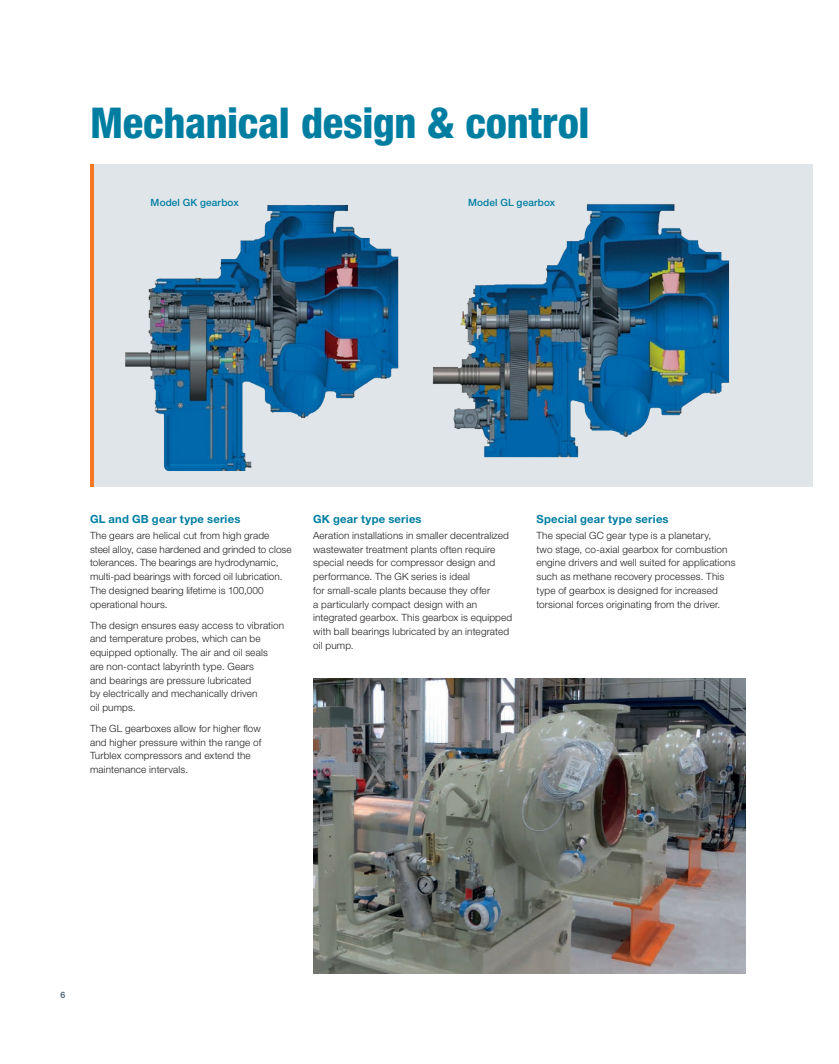
<style>
.page{position:relative;width:839px;height:1064px;background:#fff}
.page>*{position:absolute;margin:0;border:0;box-sizing:border-box;transform-origin:0 0}
.t1{font:800 condensed 42.5px "Helvetica Neue LT Pro";letter-spacing:-.01em;color:#007ea2}
.t2{font:700 11.25px "Helvetica Neue LT Pro";letter-spacing:.02em;color:#007ea2}
.t3{font:300 10px/13.8px "Helvetica Neue LT Pro";letter-spacing:.015em;color:#231f20}
.t4{font:500 10px "Helvetica Neue LT Pro";letter-spacing:.015em;color:#007ea2}
.t5{font:500 8.75px "Helvetica Neue LT Pro";color:#3b5566}
</style>
<div class="page">
<div style="left:90px;top:164px;width:723px;height:323px;background:#e0e5e9"></div>
<hr style="left:90px;top:164px;width:4px;height:323px;background:#f47721">
<img style="left:125px;top:204px;width:274px;height:267px">
<img style="left:432px;top:204px;width:298px;height:254px">
<img style="left:313px;top:678px;width:432px;height:296px">
<h1 class="t1" style="left:90px;top:97px;width:501px">Mechanical design &amp; control</h1>
<p class="t4" style="left:151px;top:196px;width:90px">Model GK gearbox</p>
<p class="t4" style="left:468px;top:196px;width:89px">Model GL gearbox</p>
<p class="t2" style="left:90px;top:512px;width:152px">GL and GB gear type series</p>
<p class="t3" style="left:90px;top:528px;width:203px">The gears are helical cut from high grade steel alloy, case hardened and grinded to close tolerances. The bearings are hydrodynamic, multi-pad bearings with forced oil lubrication.<br>The designed bearing lifetime is 100,000 operational hours.</p>
<p class="t3" style="left:90px;top:618px;width:196px">The design ensures easy access to vibration and temperature probes, which can be equipped optionally. The air and oil seals<br>are non-contact labyrinth type. Gears<br>and bearings are pressure lubricated<br>by electrically and mechanically driven<br>oil pumps.</p>
<p class="t3" style="left:90px;top:721px;width:173px">The GL gearboxes allow for higher flow and higher pressure within the range of Turblex compressors and extend the maintenance intervals.</p>
<p class="t2" style="left:313px;top:512px;width:110px">GK gear type series</p>
<p class="t3" style="left:313px;top:528px;width:201px">Aeration installations in smaller decentralized wastewater treatment plants often require special needs for compressor design and performance. The GK series is ideal<br>for small-scale plants because they offer<br>a particularly compact design with an integrated gearbox. This gearbox is equipped with ball bearings lubricated by an integrated oil pump.</p>
<p class="t2" style="left:536px;top:512px;width:134px">Special gear type series</p>
<p class="t3" style="left:536px;top:528px;width:201px">The special GC gear type is a planetary,<br>two stage, co-axial gearbox for combustion engine drivers and well suited for applications such as methane recovery processes. This type of gearbox is designed for increased torsional forces originating from the driver.</p>
<p class="t5" style="left:60px;top:989px;width:6px">6</p>
</div>
